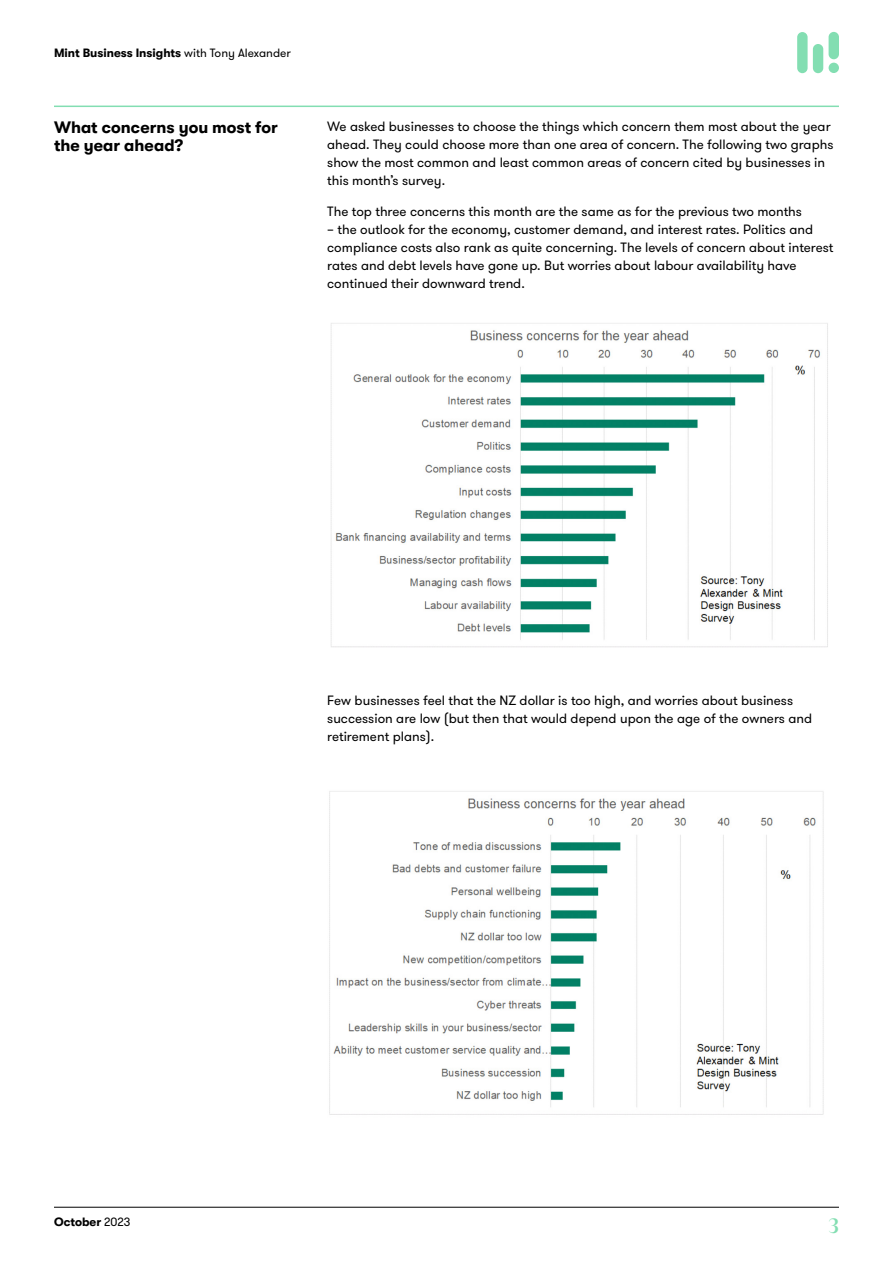
<style>
.page{position:relative;width:893px;height:1263px;background:#fff}
.page>*{position:absolute;margin:0;border:0;box-sizing:border-box;transform-origin:0 0}
.t1{font:500 21px "GT Super Display";color:#83deb2}
.t2{font:700 16.5px/18px "GT Walsheim";color:#000}
.t3{font:13.5px/18px "GT Walsheim";color:#000}
.t4{font:700 12px "GT Walsheim";color:#000}
.s1{font-weight:400}
</style>
<div class="page">
<hr style="left:54px;top:1207px;width:785px;height:1px;background:#000">
<div style="left:797px;top:32px;width:11px;height:41px;background:#83deb2;border-radius:5px"></div>
<div style="left:813px;top:44px;width:10px;height:29px;background:#83deb2;border-radius:5px"></div>
<div style="left:829px;top:32px;width:10px;height:27px;background:#83deb2;border-radius:5px"></div>
<div style="left:829px;top:63px;width:10px;height:10px;background:#83deb2;border-radius:50%"></div>
<img style="left:331px;top:323px;width:497px;height:324px">
<img style="left:329px;top:791px;width:495px;height:324px">
<hr style="left:54px;top:106px;width:785px;height:1px;background:#83deb2">
<p class="t4" style="left:54px;top:46px;width:238px">Mint Business Insights <span class="s1">with Tony Alexander</span></p>
<p class="t2" style="left:54px;top:118px;width:225px">What concerns you most for the year ahead?</p>
<p class="t3" style="left:327px;top:118px;width:508px">We asked businesses to choose the things which concern them most about the year ahead. They could choose more than one area of concern. The following two graphs show the most common and least common areas of concern cited by businesses in this month’s survey.</p>
<p class="t3" style="left:327px;top:203px;width:476px">The top three concerns this month are the same as for the previous two months</p>
<p class="t3" style="left:327px;top:221px;width:508px">– the outlook for the economy, customer demand, and interest rates. Politics and compliance costs also rank as quite concerning. The levels of concern about interest rates and debt levels have gone up. But worries about labour availability have continued their downward trend.</p>
<p class="t3" style="left:327px;top:691px;width:486px">Few businesses feel that the NZ dollar is too high, and worries about business succession are low (but then that would depend upon the age of the owners and retirement plans).</p>
<p class="t4" style="left:54px;top:1215px;width:78px">October <span class="s1">2023</span></p>
<h1 class="t1" style="left:828px;top:1211px;width:12px">3</h1>
</div>
